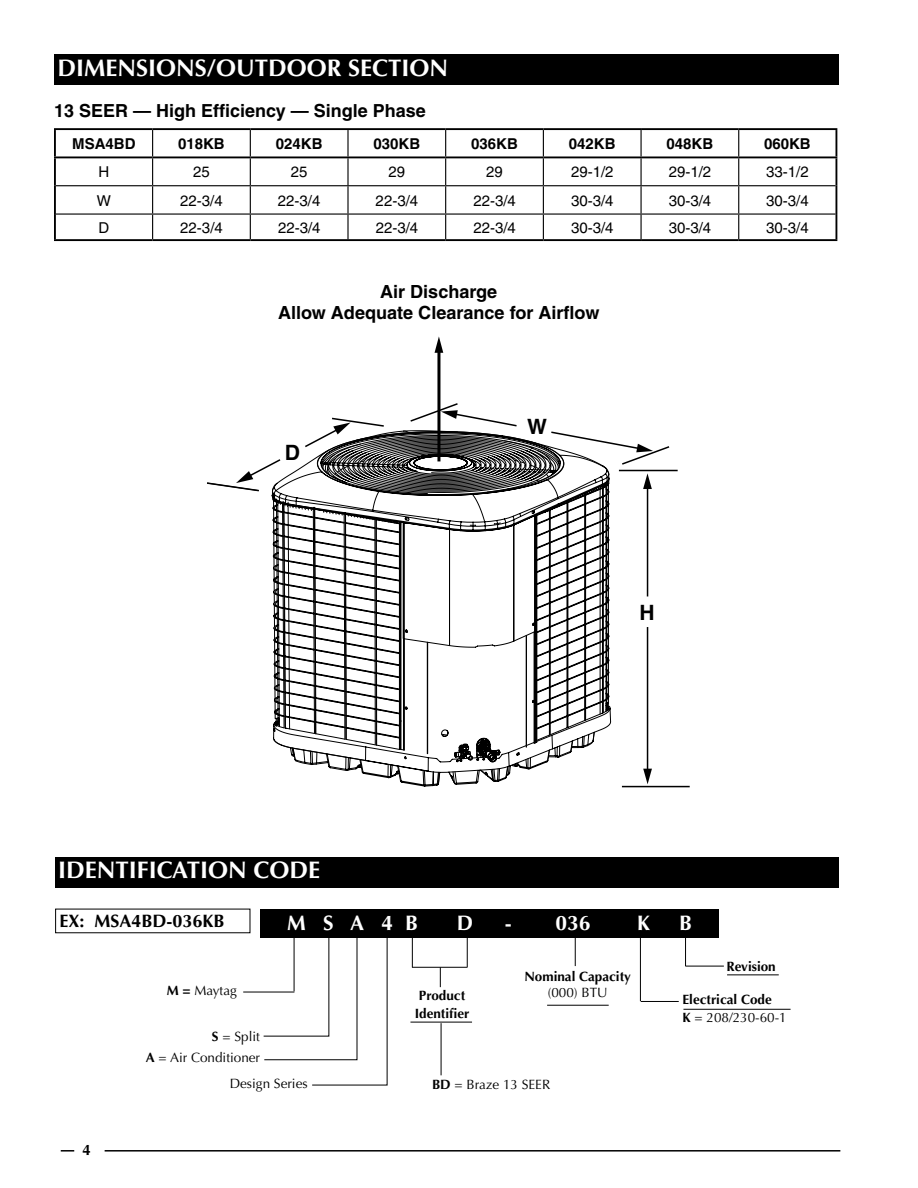
<style>
.page{position:relative;width:918px;height:1188px;background:#fff}
.page>*{position:absolute;margin:0;border:0;box-sizing:border-box;transform-origin:0 0}
.t1{font:700 24px "Optima";color:#fff}
.t2{font:700 21.15px "Helvetica";color:#000}
.t3{font:700 21px "Optima";color:#fff}
.t4{font:700 18.15px/21.8px "Helvetica";color:#000;text-align:center}
.t5{font:700 18px "Helvetica";color:#000}
.t6{font:700 18px "Optima";color:#000}
.t7{font:15px "Helvetica";color:#000}
.t8{font:700 15px "Helvetica";color:#000}
.t9{font:700 15px "Optima";color:#000}
.t10{font:700 13.5px/17.7px "Optima";color:#000}
.t11{font:13.5px/21.5px "Optima";color:#000;text-align:right}
.s1{font-weight:700}
.s2{font-weight:400}
</style>
<div class="page">
<svg style="left:61px;top:1150px;width:13px;height:2px"></svg>
<hr style="left:105px;top:1150px;width:735px;height:2px;background:#000">
<hr style="left:727px;top:974px;width:52px;height:1px;background:#000">
<hr style="left:685px;top:934px;width:1px;height:32px;background:#000">
<hr style="left:686px;top:966px;width:38px;height:1px;background:#000">
<hr style="left:347px;top:130px;width:2px;height:26px;background:#000">
<hr style="left:347px;top:158px;width:2px;height:27px;background:#000">
<hr style="left:347px;top:186px;width:2px;height:27px;background:#000">
<hr style="left:56px;top:185px;width:97px;height:1px;background:#000">
<hr style="left:153px;top:185px;width:97px;height:1px;background:#000">
<hr style="left:250px;top:185px;width:98px;height:1px;background:#000">
<hr style="left:348px;top:185px;width:98px;height:1px;background:#000">
<hr style="left:446px;top:185px;width:97px;height:1px;background:#000">
<hr style="left:543px;top:185px;width:98px;height:1px;background:#000">
<hr style="left:641px;top:185px;width:98px;height:1px;background:#000">
<hr style="left:739px;top:185px;width:97px;height:1px;background:#000">
<hr style="left:56px;top:213px;width:97px;height:2px;background:#000">
<hr style="left:153px;top:213px;width:97px;height:2px;background:#000">
<hr style="left:250px;top:213px;width:98px;height:2px;background:#000">
<hr style="left:348px;top:213px;width:98px;height:2px;background:#000">
<hr style="left:446px;top:213px;width:97px;height:2px;background:#000">
<hr style="left:543px;top:213px;width:98px;height:2px;background:#000">
<hr style="left:641px;top:213px;width:98px;height:2px;background:#000">
<hr style="left:739px;top:213px;width:97px;height:2px;background:#000">
<svg style="left:152px;top:130px;width:1px;height:109px"></svg>
<svg style="left:250px;top:130px;width:1px;height:109px"></svg>
<hr style="left:347px;top:215px;width:2px;height:24px;background:#000">
<svg style="left:445px;top:130px;width:1px;height:109px"></svg>
<svg style="left:543px;top:130px;width:1px;height:109px"></svg>
<svg style="left:641px;top:130px;width:1px;height:109px"></svg>
<svg style="left:738px;top:130px;width:1px;height:109px"></svg>
<hr style="left:54px;top:158px;width:2px;height:28px;background:#000">
<hr style="left:54px;top:186px;width:2px;height:28px;background:#000">
<hr style="left:54px;top:214px;width:2px;height:25px;background:#000">
<hr style="left:54px;top:239px;width:99px;height:2px;background:#000">
<hr style="left:153px;top:239px;width:97px;height:2px;background:#000">
<hr style="left:250px;top:239px;width:98px;height:2px;background:#000">
<hr style="left:348px;top:239px;width:98px;height:2px;background:#000">
<hr style="left:446px;top:239px;width:97px;height:2px;background:#000">
<hr style="left:543px;top:239px;width:98px;height:2px;background:#000">
<hr style="left:641px;top:239px;width:98px;height:2px;background:#000">
<hr style="left:739px;top:239px;width:98px;height:2px;background:#000">
<hr style="left:54px;top:128px;width:99px;height:2px;background:#000">
<hr style="left:54px;top:130px;width:2px;height:26px;background:#000">
<hr style="left:153px;top:128px;width:97px;height:2px;background:#000">
<hr style="left:250px;top:128px;width:98px;height:2px;background:#000">
<hr style="left:348px;top:128px;width:98px;height:2px;background:#000">
<hr style="left:446px;top:128px;width:97px;height:2px;background:#000">
<hr style="left:543px;top:128px;width:98px;height:2px;background:#000">
<hr style="left:641px;top:128px;width:98px;height:2px;background:#000">
<hr style="left:739px;top:128px;width:98px;height:2px;background:#000">
<svg style="left:836px;top:130px;width:1px;height:109px"></svg>
<hr style="left:54px;top:156px;width:99px;height:2px;background:#000">
<hr style="left:153px;top:156px;width:97px;height:2px;background:#000">
<hr style="left:250px;top:156px;width:98px;height:2px;background:#000">
<hr style="left:348px;top:156px;width:98px;height:2px;background:#000">
<hr style="left:446px;top:156px;width:97px;height:2px;background:#000">
<hr style="left:543px;top:156px;width:98px;height:2px;background:#000">
<hr style="left:641px;top:156px;width:98px;height:2px;background:#000">
<hr style="left:739px;top:156px;width:98px;height:2px;background:#000">
<div style="left:54px;top:54px;width:785px;height:30px;background:#000"></div>
<div style="left:261px;top:909px;width:458px;height:28px;background:#000"></div>
<div style="left:55px;top:857px;width:783px;height:30px;background:#000"></div>
<hr style="left:619px;top:470px;width:59px;height:1px;background:#000">
<hr style="left:622px;top:786px;width:68px;height:1px;background:#000">
<svg style="left:207px;top:402px;width:464px;height:385px"></svg>
<hr style="left:437px;top:350px;width:3px;height:111px;background:#000">
<svg style="left:435px;top:336px;width:8px;height:17px"></svg>
<hr style="left:243px;top:992px;width:51px;height:1px;background:#000">
<hr style="left:412px;top:934px;width:1px;height:34px;background:#000">
<hr style="left:467px;top:933px;width:1px;height:35px;background:#000">
<hr style="left:412px;top:967px;width:55px;height:1px;background:#000">
<svg style="left:440px;top:967px;width:1px;height:20px"></svg>
<hr style="left:410px;top:1022px;width:62px;height:1px;background:#000">
<hr style="left:441px;top:1023px;width:1px;height:52px;background:#000">
<hr style="left:547px;top:1005px;width:62px;height:1px;background:#000">
<hr style="left:683px;top:1009px;width:108px;height:1px;background:#000">
<hr style="left:640px;top:936px;width:1px;height:65px;background:#000">
<hr style="left:641px;top:1001px;width:38px;height:1px;background:#000">
<hr style="left:575px;top:934px;width:1px;height:32px;background:#000">
<svg style="left:263px;top:937px;width:125px;height:149px"></svg>
<h1 class="t1" style="left:58px;top:54px;width:392px">DIMENSIONS/OUTDOOR SECTION</h1>
<p class="t5" style="left:54px;top:100px;width:373px">13 SEER — High Efficiency — Single Phase</p>
<p class="t8" style="left:72px;top:135px;width:65px">MSA4BD</p>
<p class="t8" style="left:178px;top:135px;width:48px">018KB</p>
<p class="t8" style="left:276px;top:135px;width:48px">024KB</p>
<p class="t8" style="left:374px;top:135px;width:48px">030KB</p>
<p class="t8" style="left:471px;top:135px;width:48px">036KB</p>
<p class="t8" style="left:569px;top:135px;width:48px">042KB</p>
<p class="t8" style="left:667px;top:135px;width:48px">048KB</p>
<p class="t8" style="left:764px;top:135px;width:48px">060KB</p>
<p class="t7" style="left:99px;top:163px;width:12px">H</p>
<p class="t7" style="left:193px;top:163px;width:18px">25</p>
<p class="t7" style="left:291px;top:163px;width:18px">25</p>
<p class="t7" style="left:389px;top:163px;width:18px">29</p>
<p class="t7" style="left:486px;top:163px;width:18px">29</p>
<p class="t7" style="left:571px;top:163px;width:44px">29-1/2</p>
<p class="t7" style="left:669px;top:163px;width:44px">29-1/2</p>
<p class="t7" style="left:766px;top:163px;width:44px">33-1/2</p>
<p class="t7" style="left:97px;top:192px;width:16px">W</p>
<p class="t7" style="left:180px;top:192px;width:44px">22-3/4</p>
<p class="t7" style="left:278px;top:192px;width:44px">22-3/4</p>
<p class="t7" style="left:376px;top:192px;width:44px">22-3/4</p>
<p class="t7" style="left:473px;top:192px;width:44px">22-3/4</p>
<p class="t7" style="left:571px;top:192px;width:44px">30-3/4</p>
<p class="t7" style="left:669px;top:192px;width:44px">30-3/4</p>
<p class="t7" style="left:766px;top:192px;width:44px">30-3/4</p>
<p class="t7" style="left:99px;top:219px;width:12px">D</p>
<p class="t7" style="left:180px;top:219px;width:44px">22-3/4</p>
<p class="t7" style="left:278px;top:219px;width:44px">22-3/4</p>
<p class="t7" style="left:376px;top:219px;width:44px">22-3/4</p>
<p class="t7" style="left:473px;top:219px;width:44px">22-3/4</p>
<p class="t7" style="left:571px;top:219px;width:44px">30-3/4</p>
<p class="t7" style="left:669px;top:219px;width:44px">30-3/4</p>
<p class="t7" style="left:766px;top:219px;width:44px">30-3/4</p>
<p class="t4" style="left:278px;top:280px;width:323px">Air Discharge<br>Allow Adequate Clearance for Airflow</p>
<h2 class="t2" style="left:285px;top:440px;width:17px">D</h2>
<h1 class="t1" style="left:58px;top:856px;width:264px">IDENTIFICATION CODE</h1>
<h2 class="t2" style="left:527px;top:413px;width:21px">W</h2>
<h2 class="t2" style="left:640px;top:600px;width:17px">H</h2>
<p class="t6" style="left:59px;top:910px;width:167px">EX: MSA4BD-036KB</p>
<h3 class="t3" style="left:287px;top:910px;width:132px">M S A 4 B</h3>
<h3 class="t3" style="left:457px;top:910px;width:18px">D</h3>
<h3 class="t3" style="left:505px;top:910px;width:87px">- 036</h3>
<h3 class="t3" style="left:637px;top:910px;width:14px">K</h3>
<h3 class="t3" style="left:679px;top:910px;width:14px">B</h3>
<p class="t9" style="left:83px;top:1141px;width:10px">4</p>
<p class="t11" style="left:167px;top:980px;width:72px"><span class="s1">M =</span> Maytag</p>
<p class="t11" style="left:146px;top:1025px;width:116px"><span class="s1">S</span> = Split<br><span class="s1">A</span> = Air Conditioner</p>
<p class="t10" style="left:415px;top:987px;width:56px;text-align:center">Product<br>Identifier</p>
<p class="t10" style="left:524px;top:968px;width:108px">Nominal Capacity</p>
<p class="t11" style="left:548px;top:982px;width:62px">(000) BTU</p>
<p class="t11" style="left:230px;top:1073px;width:80px">Design Series</p>
<p class="t11" style="left:432px;top:1074px;width:120px"><span class="s1">BD</span> = Braze 13 SEER</p>
<p class="t10" style="left:726px;top:958px;width:51px">Revision</p>
<p class="t10" style="left:683px;top:991px;width:106px">Electrical Code<br>K <span class="s2">= 208/230-60-1</span></p>
</div>
